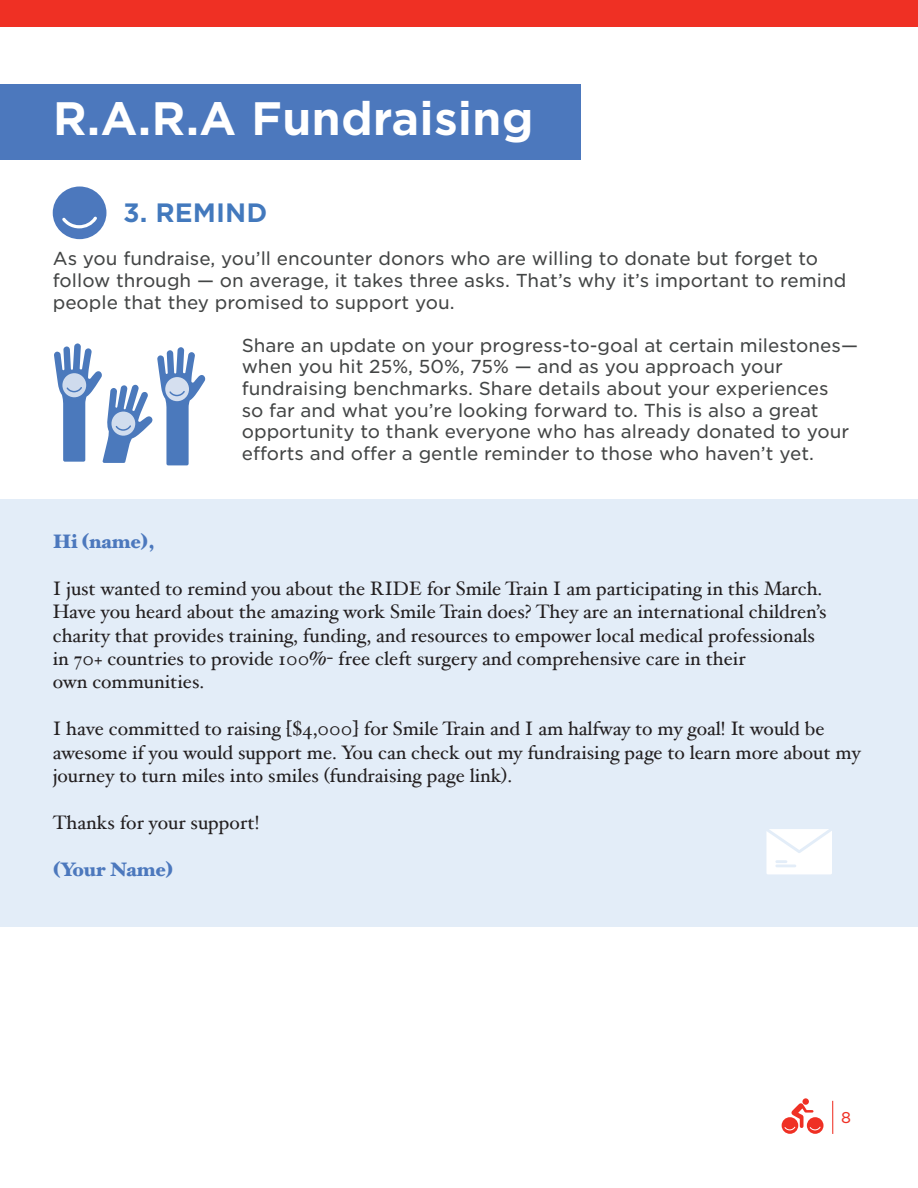
<style>
.page{position:relative;width:918px;height:1188px;background:#fff}
.page>*{position:absolute;margin:0;border:0;box-sizing:border-box;transform-origin:0 0}
.t1{font:700 45px "Gotham S Sm";color:#fff}
.t2{font:700 25.5px "Gotham S Sm";color:#4379bd}
.t3{font:19.5px/23.4px "Hoefler Text";color:#231f20}
.t4{font:900 19.5px "Hoefler Text";color:#4c78bd}
.t5{font:18px/21.6px "Gotham S Sm";color:#434545}
.t6{font:15px "Gotham S Sm";color:#ef3024}
</style>
<div class="page">
<div style="left:0;top:499px;width:918px;height:428px;background:#e3edf8"></div>
<div style="left:0;top:0;width:918px;height:27px;background:#ef3024"></div>
<div style="left:0;top:84px;width:580px;height:75px;background:#4c78bd"></div>
<svg style="left:54px;top:343px;width:152px;height:122px"></svg>
<svg style="left:766px;top:829px;width:66px;height:45px;background:#fbfcfe"></svg>
<div style="left:802px;top:1098px;width:7px;height:7px;background:#ef3024;border-radius:50%"></div>
<svg style="left:782px;top:1103px;width:42px;height:31px"></svg>
<hr style="left:832px;top:1101px;width:1px;height:33px;background:#ef3024">
<svg style="left:53px;top:187px;width:53px;height:52px"></svg>
<p class="t1" style="left:53px;top:87px;width:482px">R.A.R.A Fundraising</p>
<p class="t2" style="left:123px;top:195px;width:146px">3. REMIND</p>
<p class="t5" style="left:53px;top:248px;width:795px">As you fundraise, you’ll encounter donors who are willing to donate but forget to follow through — on average, it takes three asks. That’s why it’s important to remind people that they promised to support you.</p>
<p class="t5" style="left:242px;top:334px;width:618px">Share an update on your progress-to-goal at certain milestones— when you hit 25%, 50%, 75% — and as you approach your</p>
<p class="t5" style="left:242px;top:377px;width:588px">fundraising benchmarks. Share details about your experiences</p>
<p class="t5" style="left:242px;top:399px;width:578px">so far and what you’re looking forward to. This is also a great</p>
<p class="t5" style="left:242px;top:420px;width:609px">opportunity to thank everyone who has already donated to your efforts and offer a gentle reminder to those who haven’t yet.</p>
<p class="t4" style="left:53px;top:530px;width:104px">Hi (name),</p>
<p class="t3" style="left:53px;top:576px;width:776px">I just wanted to remind you about the RIDE for Smile Train I am participating in this March.<br>Have you heard about the amazing work Smile Train does? They are an international children’s charity that provides training, funding, and resources to empower local medical professionals</p>
<p class="t3" style="left:53px;top:646px;width:694px">in 70+ countries to provide 100%- free cleft surgery and comprehensive care in their</p>
<p class="t3" style="left:53px;top:670px;width:153px">own communities.</p>
<p class="t3" style="left:53px;top:717px;width:809px">I have committed to raising [$4,000] for Smile Train and I am halfway to my goal! It would be awesome if you would support me. You can check out my fundraising page to learn more about my journey to turn miles into smiles (fundraising page link).</p>
<p class="t3" style="left:53px;top:810px;width:208px">Thanks for your support!</p>
<p class="t4" style="left:53px;top:857px;width:122px">(Your Name)</p>
<p class="t6" style="left:841px;top:1108px;width:11px">8</p>
</div>
